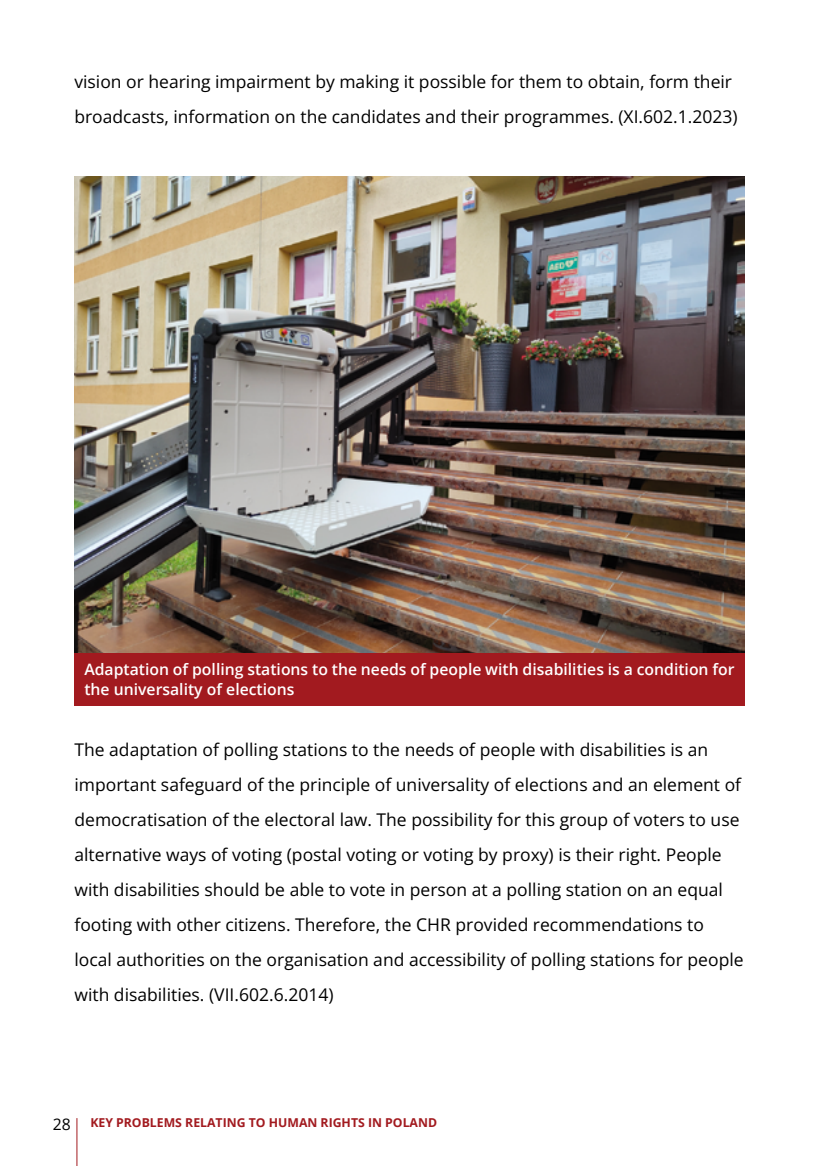
<style>
.page{position:relative;width:819px;height:1166px;background:#fff}
.page>*{position:absolute;margin:0;border:0;box-sizing:border-box;transform-origin:0 0}
._00_podstawowy_10_20{font:17.5px/35px "Open Sans";color:#000}
._05_podpis_pod_foto_0000{font:600 15.75px/19.2px "Open Sans";color:#fff}
.t1{font:700 12.25px "Open Sans";color:#a21a1f}
.s1{font-weight:400;font-size:15.75px;color:#000}
</style>
<div class="page">
<hr style="left:76px;top:1118px;width:1px;height:48px;background:#a21a1f">
<img style="left:74px;top:177px;width:670px;height:476px">
<div style="left:74px;top:653px;width:670px;height:53px;background:#a21a1f"></div>
<p class="_00_podstawowy_10_20" style="left:74px;top:64px;width:664px">vision or hearing impairment by making it possible for them to obtain, form their broadcasts, information on the candidates and their programmes. (XI.602.1.2023)</p>
<p class="_05_podpis_pod_foto_0000" style="left:84px;top:659px;width:651px">Adaptation of polling stations to the needs of people with disabilities is a condition for the universality of elections</p>
<p class="_00_podstawowy_10_20" style="left:74px;top:732px;width:670px">The adaptation of polling stations to the needs of people with disabilities is an important safeguard of the principle of universality of elections and an element of democratisation of the electoral law. The possibility for this group of voters to use alternative ways of voting (postal voting or voting by proxy) is their right. People with disabilities should be able to vote in person at a polling station on an equal footing with other citizens. Therefore, the CHR provided recommendations to local authorities on the organisation and accessibility of polling stations for people with disabilities. (VII.602.6.2014)</p>
<p class="t1" style="left:53px;top:1114px;width:385px"><span class="s1">28</span> KEY PROBLEMS RELATING TO HUMAN RIGHTS IN POLAND</p>
</div>
